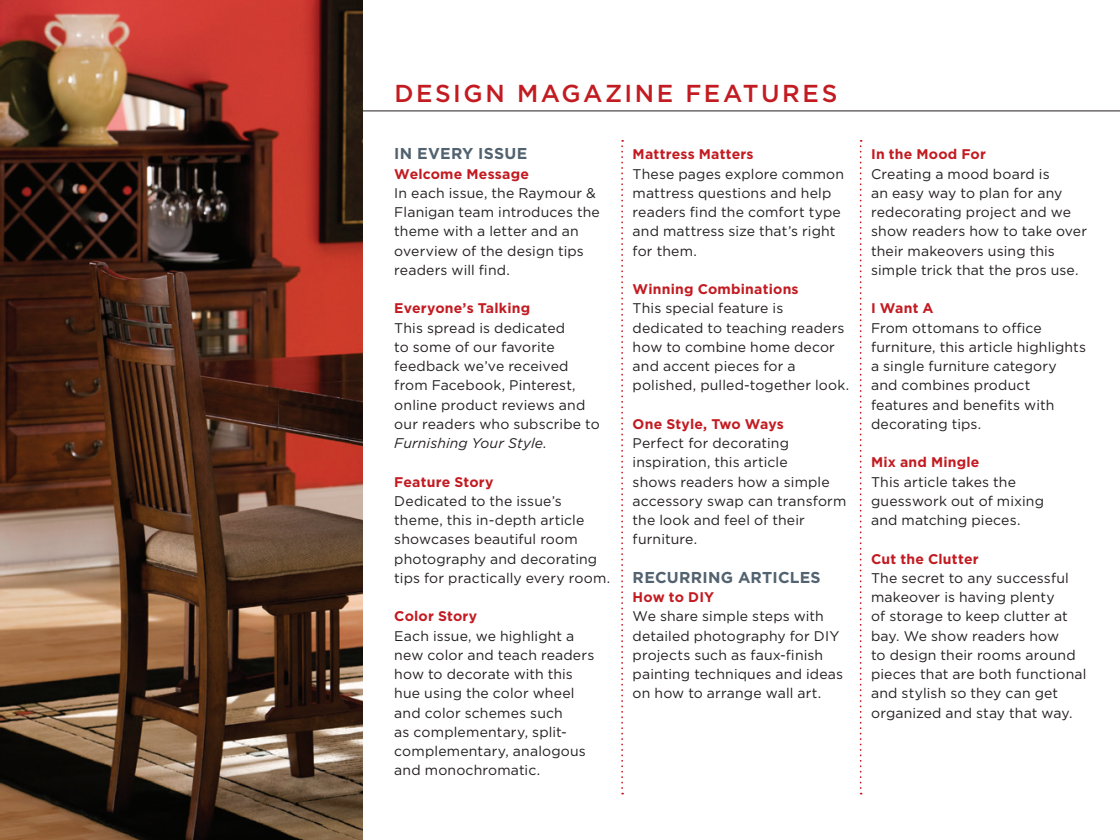
<style>
.page{position:relative;width:1120px;height:840px;background:#fff}
.page>*{position:absolute;margin:0;border:0;box-sizing:border-box;transform-origin:0 0}
.t1{font:500 24.5px "Gotham";letter-spacing:.105em;color:#c21b21}
.t2{font:700 15.75px "Gotham";letter-spacing:.015em;color:#52626f}
.t3{font:14px/19.2px "Gotham";letter-spacing:.01em;color:#231f20}
.t4{font:700 14px "Gotham";letter-spacing:.015em;color:#c21b21}
.s1{font-style:italic}
</style>
<div class="page">
<hr style="left:363px;top:111px;width:757px;height:1px;background:#231f20">
<img style="left:0;top:0;width:363px;height:840px">
<svg style="left:621px;top:140px;width:2px;height:654px"></svg>
<svg style="left:860px;top:140px;width:2px;height:654px"></svg>
<p class="t1" style="left:394px;top:77px;width:445px">DESIGN MAGAZINE FEATURES</p>
<p class="t2" style="left:394px;top:143px;width:135px">IN EVERY ISSUE</p>
<p class="t4" style="left:394px;top:164px;width:136px">Welcome Message</p>
<p class="t3" style="left:394px;top:183px;width:207px">In each issue, the Raymour &amp;<br>Flanigan team introduces the theme with a letter and an overview of the design tips readers will find.</p>
<p class="t4" style="left:394px;top:299px;width:137px">Everyone’s Talking</p>
<p class="t3" style="left:394px;top:318px;width:207px">This spread is dedicated<br>to some of our favorite feedback we’ve received from Facebook, Pinterest, online product reviews and our readers who subscribe to<br><span class="s1">Furnishing Your Style.</span></p>
<p class="t4" style="left:394px;top:472px;width:101px">Feature Story</p>
<p class="t3" style="left:394px;top:491px;width:217px">Dedicated to the issue’s theme, this in-depth article showcases beautiful room photography and decorating tips for practically every room.</p>
<p class="t4" style="left:394px;top:607px;width:84px">Color Story</p>
<p class="t3" style="left:394px;top:626px;width:201px">Each issue, we highlight a new color and teach readers how to decorate with this hue using the color wheel and color schemes such<br>as complementary, split&shy;complementary, analogous and monochromatic.</p>
<p class="t4" style="left:633px;top:145px;width:123px">Mattress Matters</p>
<p class="t3" style="left:633px;top:164px;width:213px">These pages explore common mattress questions and help readers find the comfort type and mattress size that’s right for them.</p>
<p class="t4" style="left:633px;top:280px;width:168px">Winning Combinations</p>
<p class="t3" style="left:633px;top:298px;width:218px">This special feature is dedicated to teaching readers how to combine home decor and accent pieces for a polished, pulled-together look.</p>
<p class="t4" style="left:633px;top:415px;width:153px">One Style, Two Ways</p>
<p class="t3" style="left:633px;top:433px;width:215px">Perfect for decorating inspiration, this article<br>shows readers how a simple accessory swap can transform the look and feel of their furniture.</p>
<p class="t2" style="left:633px;top:567px;width:190px">RECURRING ARTICLES</p>
<p class="t4" style="left:633px;top:588px;width:83px">How to DIY</p>
<p class="t3" style="left:633px;top:606px;width:212px">We share simple steps with detailed photography for DIY projects such as faux-finish painting techniques and ideas on how to arrange wall art.</p>
<p class="t4" style="left:871px;top:145px;width:116px">In the Mood For</p>
<p class="t3" style="left:871px;top:164px;width:218px">Creating a mood board is<br>an easy way to plan for any redecorating project and we show readers how to take over their makeovers using this simple trick that the pros use.</p>
<p class="t4" style="left:871px;top:299px;width:64px">I Want A</p>
<p class="t3" style="left:871px;top:318px;width:217px">From ottomans to office furniture, this article highlights a single furniture category and combines product features and benefits with decorating tips.</p>
<p class="t4" style="left:871px;top:453px;width:110px">Mix and Mingle</p>
<p class="t3" style="left:871px;top:472px;width:174px">This article takes the guesswork out of mixing and matching pieces.</p>
<p class="t4" style="left:871px;top:549px;width:109px">Cut the Clutter</p>
<p class="t3" style="left:871px;top:568px;width:217px">The secret to any successful makeover is having plenty<br>of storage to keep clutter at bay. We show readers how<br>to design their rooms around pieces that are both functional and stylish so they can get organized and stay that way.</p>
</div>
